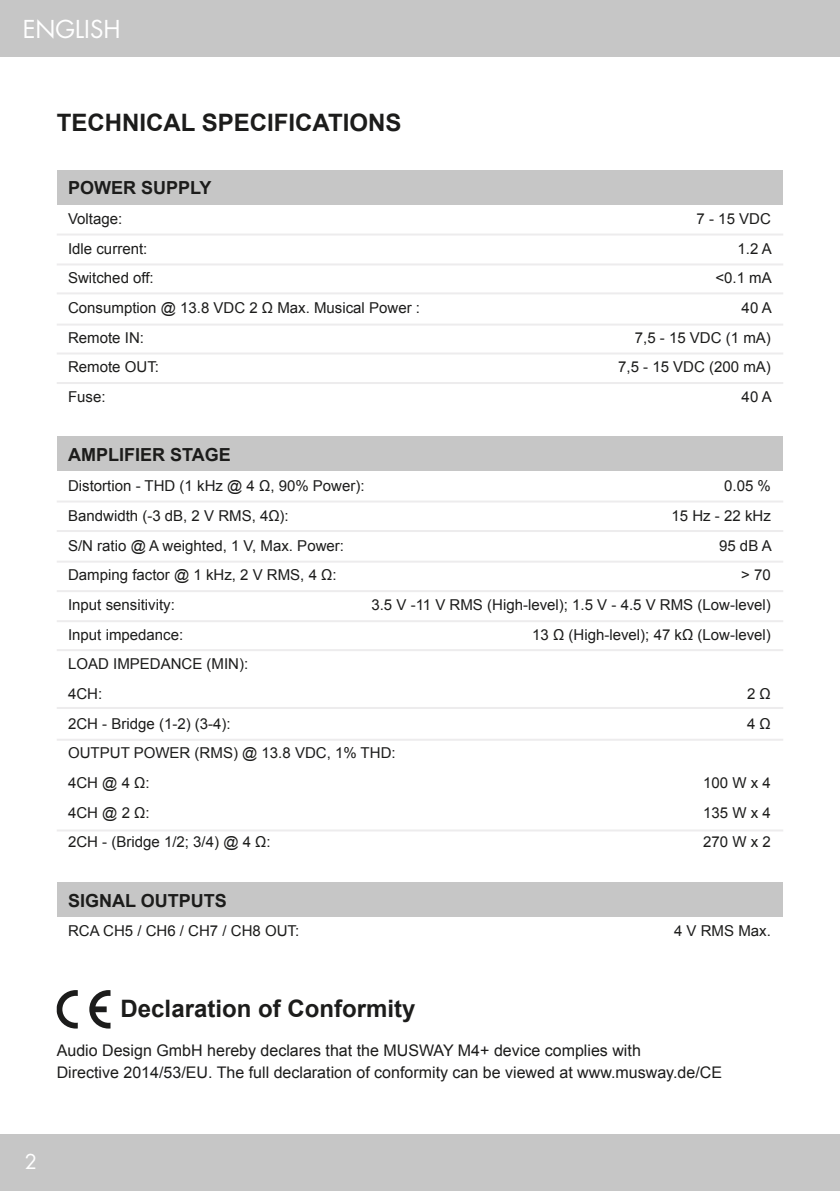
<style>
.page{position:relative;width:840px;height:1191px;background:#fff}
.page>*{position:absolute;margin:0;border:0;box-sizing:border-box;transform-origin:0 0}
.t1{font:700 24px "Arial";color:#1c1c1b}
.t2{font:24px "Futura";color:#fff}
.t3{font:20px "Futura";color:#fff}
.t4{font:700 18px "Arial";color:#1c1c1b}
.t5{font:16px/22px "Arial";color:#1c1c1b}
.t6{font:15px/29.6px "Arial";color:#1c1c1b}
</style>
<div class="page">
<div style="left:0;top:0;width:839px;height:57px;background:#c6c6c6"></div>
<div style="left:0;top:1134px;width:839px;height:57px;background:#c6c6c6"></div>
<div style="left:57px;top:170px;width:725px;height:35px;background:#c6c6c6"></div>
<div style="left:57px;top:436px;width:725px;height:35px;background:#c6c6c6"></div>
<div style="left:57px;top:882px;width:725px;height:34px;background:#c6c6c6"></div>
<hr style="left:57px;top:233px;width:725px;height:2px;background:#edeced">
<hr style="left:57px;top:263px;width:725px;height:2px;background:#edeced">
<hr style="left:57px;top:292px;width:725px;height:2px;background:#edeced">
<hr style="left:57px;top:323px;width:725px;height:2px;background:#edeced">
<hr style="left:57px;top:352px;width:725px;height:2px;background:#edeced">
<hr style="left:57px;top:382px;width:725px;height:2px;background:#edeced">
<hr style="left:57px;top:500px;width:725px;height:2px;background:#edeced">
<hr style="left:57px;top:530px;width:725px;height:2px;background:#edeced">
<hr style="left:57px;top:560px;width:725px;height:2px;background:#edeced">
<hr style="left:57px;top:590px;width:725px;height:2px;background:#edeced">
<hr style="left:57px;top:620px;width:725px;height:2px;background:#edeced">
<hr style="left:57px;top:649px;width:725px;height:2px;background:#edeced">
<hr style="left:57px;top:707px;width:725px;height:2px;background:#edeced">
<hr style="left:57px;top:738px;width:725px;height:2px;background:#edeced">
<hr style="left:57px;top:829px;width:725px;height:2px;background:#edeced">
<svg style="left:57px;top:990px;width:53px;height:38px"></svg>
<h1 class="t2" style="left:23px;top:12px;width:99px">ENGLISH</h1>
<h1 class="t1" style="left:57px;top:106px;width:346px">TECHNICAL SPECIFICATIONS</h1>
<p class="t4" style="left:68px;top:176px;width:145px">POWER SUPPLY</p>
<p class="t6" style="left:68px;top:204px;width:56px">Voltage:</p>
<p class="t6" style="left:696px;top:204px;width:76px">7 - 15 VDC</p>
<p class="t6" style="left:68px;top:234px;width:81px">Idle current:</p>
<p class="t6" style="left:737px;top:234px;width:36px">1.2 A</p>
<p class="t6" style="left:68px;top:263px;width:87px">Switched off:</p>
<p class="t6" style="left:715px;top:263px;width:58px">&lt;0.1 mA</p>
<p class="t6" style="left:68px;top:293px;width:353px">Consumption @ 13.8 VDC 2 Ω Max. Musical Power :</p>
<p class="t6" style="left:741px;top:293px;width:32px">40 A</p>
<p class="t6" style="left:68px;top:323px;width:77px">Remote IN:</p>
<p class="t6" style="left:634px;top:323px;width:137px">7,5 - 15 VDC (1 mA)</p>
<p class="t6" style="left:68px;top:352px;width:92px">Remote OUT:</p>
<p class="t6" style="left:617px;top:352px;width:154px">7,5 - 15 VDC (200 mA)</p>
<p class="t6" style="left:68px;top:382px;width:39px">Fuse:</p>
<p class="t6" style="left:741px;top:382px;width:32px">40 A</p>
<p class="t4" style="left:68px;top:443px;width:164px">AMPLIFIER STAGE</p>
<p class="t6" style="left:68px;top:471px;width:298px">Distortion - THD (1 kHz @ 4 Ω, 90% Power):</p>
<p class="t6" style="left:723px;top:471px;width:48px">0.05 %</p>
<p class="t6" style="left:68px;top:501px;width:222px">Bandwidth (-3 dB, 2 V RMS, 4Ω):</p>
<p class="t6" style="left:671px;top:501px;width:101px">15 Hz - 22 kHz</p>
<p class="t6" style="left:68px;top:530px;width:277px">S/N ratio @ A weighted, 1 V, Max. Power:</p>
<p class="t6" style="left:718px;top:530px;width:54px">95 dB A</p>
<p class="t6" style="left:68px;top:560px;width:270px">Damping factor @ 1 kHz, 2 V RMS, 4 Ω:</p>
<p class="t6" style="left:740px;top:560px;width:31px">&gt; 70</p>
<p class="t6" style="left:68px;top:590px;width:108px">Input sensitivity:</p>
<p class="t6" style="left:371px;top:590px;width:400px">3.5 V -11 V RMS (High-level); 1.5 V - 4.5 V RMS (Low-level)</p>
<p class="t6" style="left:68px;top:619px;width:117px">Input impedance:</p>
<p class="t6" style="left:532px;top:619px;width:240px">13 Ω (High-level); 47 kΩ (Low-level)</p>
<p class="t6" style="left:68px;top:649px;width:182px">LOAD IMPEDANCE (MIN):<br>4CH:</p>
<p class="t6" style="left:746px;top:679px;width:25px">2 Ω</p>
<p class="t6" style="left:68px;top:708px;width:164px">2CH - Bridge (1-2) (3-4):</p>
<p class="t6" style="left:746px;top:708px;width:25px">4 Ω</p>
<p class="t6" style="left:68px;top:738px;width:329px">OUTPUT POWER (RMS) @ 13.8 VDC, 1% THD:<br>4CH @ 4 Ω:</p>
<p class="t6" style="left:703px;top:768px;width:69px">100 W x 4</p>
<p class="t6" style="left:68px;top:797px;width:83px">4CH @ 2 Ω:</p>
<p class="t6" style="left:703px;top:797px;width:69px">135 W x 4</p>
<p class="t6" style="left:68px;top:827px;width:204px">2CH - (Bridge 1/2; 3/4) @ 4 Ω:</p>
<p class="t6" style="left:703px;top:827px;width:69px">270 W x 2</p>
<p class="t4" style="left:68px;top:888px;width:160px">SIGNAL OUTPUTS</p>
<p class="t6" style="left:68px;top:916px;width:232px">RCA CH5 / CH6 / CH7 / CH8 OUT:</p>
<p class="t6" style="left:673px;top:916px;width:98px">4 V RMS Max.</p>
<h1 class="t1" style="left:120px;top:992px;width:296px">Declaration of Conformity</h1>
<p class="t5" style="left:57px;top:1039px;width:666px">Audio Design GmbH hereby declares that the MUSWAY M4+ device complies with<br>Directive 2014/53/EU. The full declaration of conformity can be viewed at www.musway.de/CE</p>
<h2 class="t3" style="left:25px;top:1148px;width:14px">2</h2>
</div>
